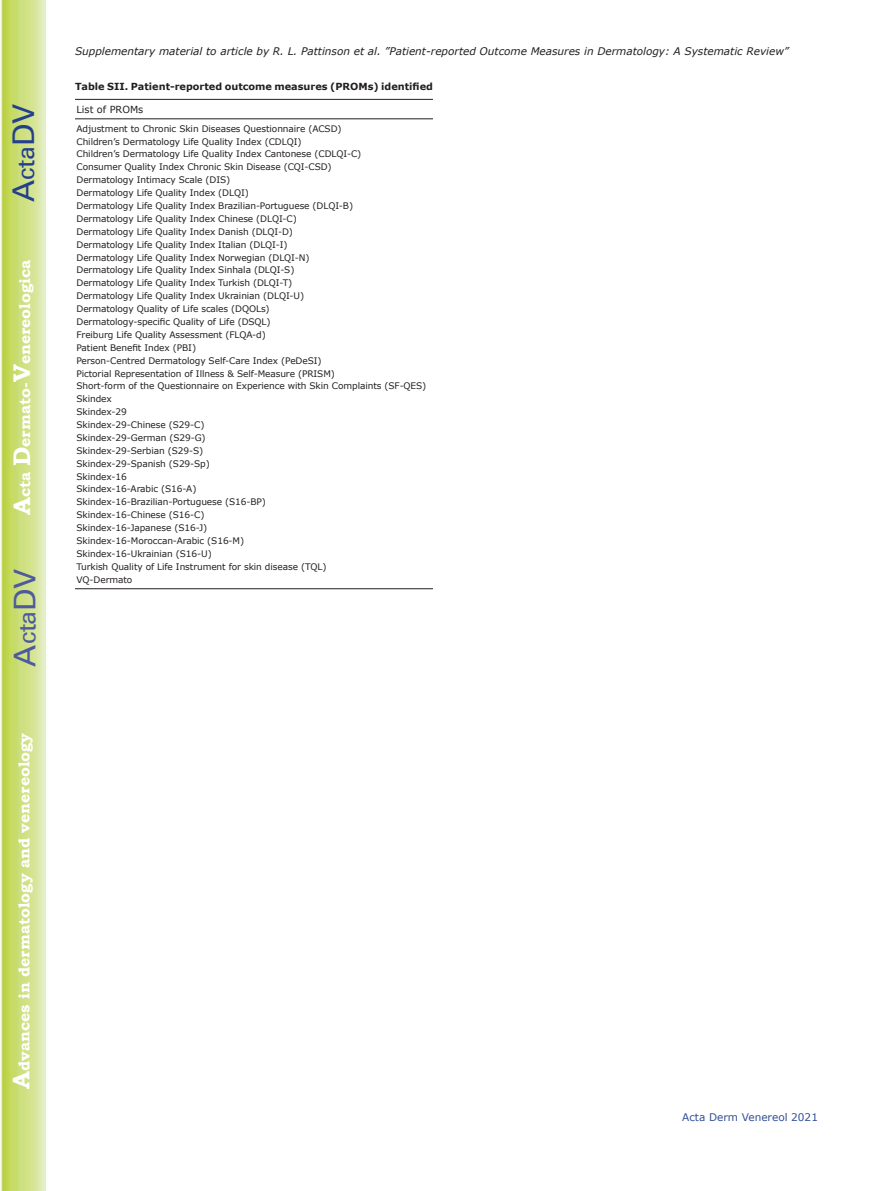
<style>
.page{position:relative;width:893px;height:1191px;background:#fff}
.page>*{position:absolute;margin:0;border:0;box-sizing:border-box;transform-origin:0 0}
.t1{font:30px "Univers";color:#4d5a9e}
.t2{font:30px "Univers";color:#253f8e}
.t3{font:700 15.45px "Bookman Old Style";color:#fff}
.t4{font:italic 10.5px "Verdana";color:#231f20}
.t5{font:10.5px "Verdana";color:#324f95}
.t6{font:700 9.75px "Verdana";color:#231f20}
.t7{font:9.75px "Verdana";color:#231f20}
.t8{font:9px/12.9px "Verdana";letter-spacing:-.01em;color:#231f20}
.s1{font-size:24px}
</style>
<div class="page">
<svg style="left:1px;top:0;width:45px;height:1191px;background:#cfe084"></svg>
<hr style="left:75px;top:99px;width:358px;height:1px;background:#231f20">
<hr style="left:75px;top:118px;width:358px;height:1px;background:#231f20">
<hr style="left:75px;top:588px;width:358px;height:1px;background:#231f20">
<h1 class="t2" style="left:6px;top:202px;width:100px;rotate:-90deg">A<span class="s1">cta</span>DV</h1>
<h2 class="t3" style="left:15px;top:515px;width:257px;rotate:-90deg"><span class="s1">A</span>cta <span class="s1">D</span>ermato-<span class="s1">V</span>enereologica</h2>
<h1 class="t1" style="left:7px;top:666px;width:100px;rotate:-90deg">A<span class="s1">cta</span>DV</h1>
<h2 class="t3" style="left:15px;top:1088px;width:357px;rotate:-90deg"><span class="s1">A</span>dvances in dermatology and venereology</h2>
<p class="t4" style="left:75px;top:44px;width:715px">Supplementary material to article by R. L. Pattinson et al. ”Patient-reported Outcome Measures in Dermatology: A Systematic Review”</p>
<p class="t6" style="left:75px;top:80px;width:359px">Table SII. Patient-reported outcome measures (PROMs) identified</p>
<p class="t7" style="left:76px;top:103px;width:68px">List of PROMs</p>
<p class="t8" style="left:76px;top:122px;width:351px">Adjustment to Chronic Skin Diseases Questionnaire (ACSD)<br>Children’s Dermatology Life Quality Index (CDLQI)<br>Children’s Dermatology Life Quality Index Cantonese (CDLQI-C)<br>Consumer Quality Index Chronic Skin Disease (CQI-CSD)<br>Dermatology Intimacy Scale (DIS)<br>Dermatology Life Quality Index (DLQI)<br>Dermatology Life Quality Index Brazilian-Portuguese (DLQI-B)<br>Dermatology Life Quality Index Chinese (DLQI-C)<br>Dermatology Life Quality Index Danish (DLQI-D)<br>Dermatology Life Quality Index Italian (DLQI-I)<br>Dermatology Life Quality Index Norwegian (DLQI-N)<br>Dermatology Life Quality Index Sinhala (DLQI-S)<br>Dermatology Life Quality Index Turkish (DLQI-T)<br>Dermatology Life Quality Index Ukrainian (DLQI-U)<br>Dermatology Quality of Life scales (DQOLs)<br>Dermatology-specific Quality of Life (DSQL)<br>Freiburg Life Quality Assessment (FLQA-d)<br>Patient Benefit Index (PBI)<br>Person-Centred Dermatology Self-Care Index (PeDeSI)<br>Pictorial Representation of Illness &amp; Self-Measure (PRISM)<br>Short-form of the Questionnaire on Experience with Skin Complaints (SF-QES)<br>Skindex<br>Skindex-29<br>Skindex-29-Chinese (S29-C)<br>Skindex-29-German (S29-G)<br>Skindex-29-Serbian (S29-S)<br>Skindex-29-Spanish (S29-Sp)<br>Skindex-16<br>Skindex-16-Arabic (S16-A)<br>Skindex-16-Brazilian-Portuguese (S16-BP)<br>Skindex-16-Chinese (S16-C)<br>Skindex-16-Japanese (S16-J)<br>Skindex-16-Moroccan-Arabic (S16-M)<br>Skindex-16-Ukrainian (S16-U)<br>Turkish Quality of Life Instrument for skin disease (TQL)<br>VQ-Dermato</p>
<p class="t5" style="left:682px;top:1110px;width:137px">Acta Derm Venereol 2021</p>
</div>
